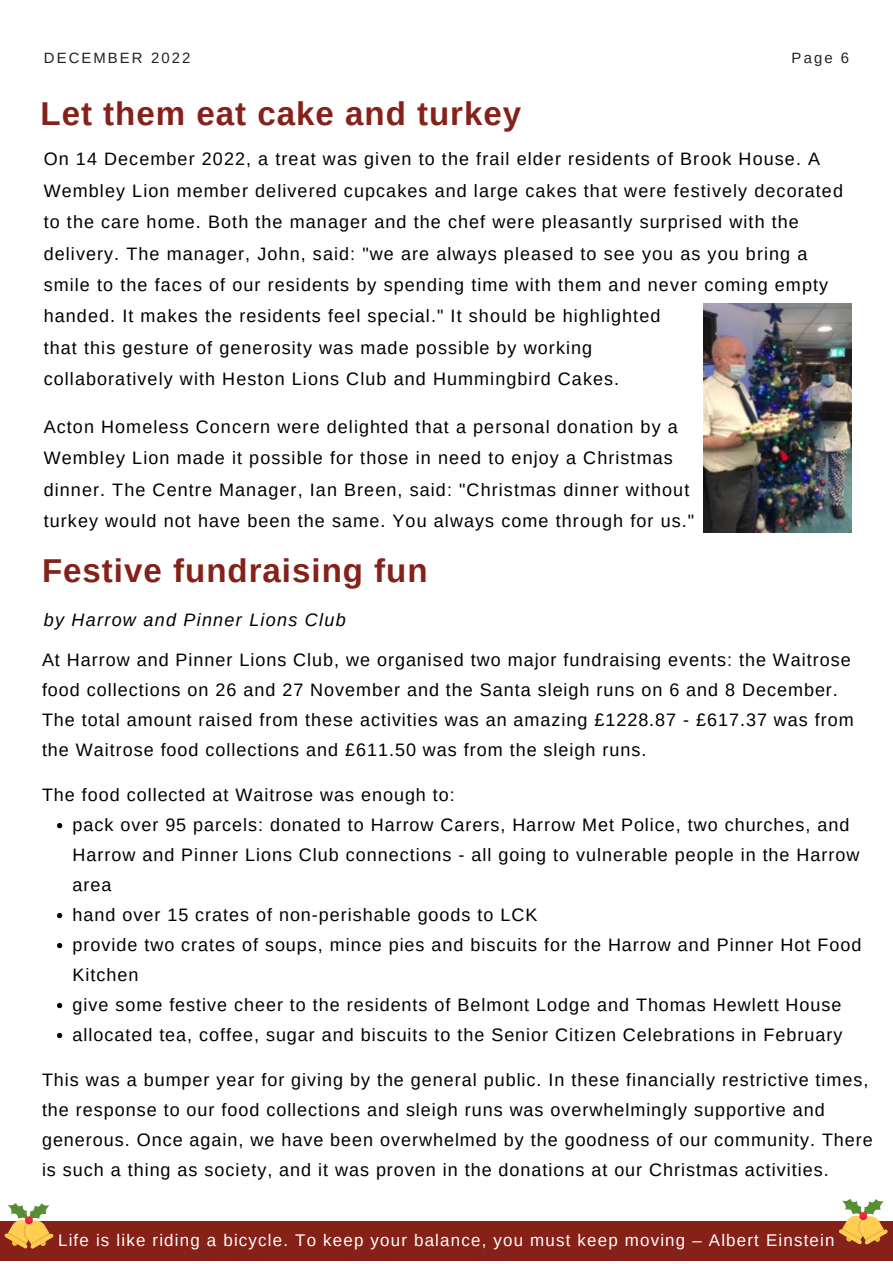
<style>
.page{position:relative;width:893px;height:1264px;background:#fff}
.page>*{position:absolute;margin:0;border:0;box-sizing:border-box;transform-origin:0 0}
.t1{font:700 33px "Arimo";letter-spacing:.03em;color:#852119}
.t2{font:18px/30px "Arimo";letter-spacing:.055em;color:#000}
.t3{font:italic 18px "Arimo";letter-spacing:.07em;color:#000}
.t4{font:16.95px "Arimo";letter-spacing:.07em;color:#fffff9}
.t5{font:14.85px "Arimo";letter-spacing:.14em;color:#222}
</style>
<div class="page">
<div style="left:0;top:1221px;width:892px;height:39px;background:#852119"></div>
<svg style="left:57px;top:823px;width:5px;height:5px"></svg>
<svg style="left:57px;top:913px;width:5px;height:5px"></svg>
<svg style="left:57px;top:943px;width:5px;height:5px"></svg>
<svg style="left:57px;top:1002px;width:5px;height:6px"></svg>
<svg style="left:57px;top:1032px;width:5px;height:6px"></svg>
<img style="left:703px;top:303px;width:148px;height:229px">
<svg style="left:839px;top:1198px;width:48px;height:46px"></svg>
<svg style="left:4px;top:1203px;width:50px;height:45px"></svg>
<p class="t5" style="left:44px;top:50px;width:148px">DECEMBER 2022</p>
<p class="t5" style="left:791px;top:50px;width:59px">Page 6</p>
<h1 class="t1" style="left:40px;top:95px;width:482px">Let them eat cake and turkey</h1>
<p class="t2" style="left:44px;top:143px;width:800px;line-height:31.5px">On 14 December 2022, a treat was given to the frail elder residents of Brook House. A Wembley Lion member delivered cupcakes and large cakes that were festively decorated to the care home. Both the manager and the chef were pleasantly surprised with the delivery. The manager, John, said: "we are always pleased to see you as you bring a smile to the faces of our residents by spending time with them and never coming empty handed. It makes the residents feel special." It should be highlighted<br>that this gesture of generosity was made possible by working<br>collaboratively with Heston Lions Club and Hummingbird Cakes.</p>
<p class="t2" style="left:44px;top:410px;width:652px;line-height:31.5px">Acton Homeless Concern were delighted that a personal donation by a Wembley Lion made it possible for those in need to enjoy a Christmas dinner. The Centre Manager, Ian Breen, said: "Christmas dinner without turkey would not have been the same. You always come through for us."</p>
<h1 class="t1" style="left:42px;top:552px;width:387px">Festive fundraising fun</h1>
<p class="t3" style="left:44px;top:609px;width:303px">by Harrow and Pinner Lions Club</p>
<p class="t2" style="left:42px;top:645px;width:813px">At Harrow and Pinner Lions Club, we organised two major fundraising events: the Waitrose food collections on 26 and 27 November and the Santa sleigh runs on 6 and 8 December.<br>The total amount raised from these activities was an amazing £1228.87 - £617.37 was from the Waitrose food collections and £611.50 was from the sleigh runs.</p>
<p class="t2" style="left:42px;top:780px;width:414px">The food collected at Waitrose was enough to:</p>
<p class="t2" style="left:73px;top:810px;width:790px">pack over 95 parcels: donated to Harrow Carers, Harrow Met Police, two churches, and Harrow and Pinner Lions Club connections - all going to vulnerable people in the Harrow area<br>hand over 15 crates of non-perishable goods to LCK<br>provide two crates of soups, mince pies and biscuits for the Harrow and Pinner Hot Food Kitchen<br>give some festive cheer to the residents of Belmont Lodge and Thomas Hewlett House allocated tea, coffee, sugar and biscuits to the Senior Citizen Celebrations in February</p>
<p class="t2" style="left:42px;top:1064px;width:832px">This was a bumper year for giving by the general public. In these financially restrictive times, the response to our food collections and sleigh runs was overwhelmingly supportive and generous. Once again, we have been overwhelmed by the goodness of our community. There is such a thing as society, and it was proven in the donations at our Christmas activities.</p>
<p class="t4" style="left:58px;top:1230px;width:777px">Life is like riding a bicycle. To keep your balance, you must keep moving – Albert Einstein</p>
</div>
